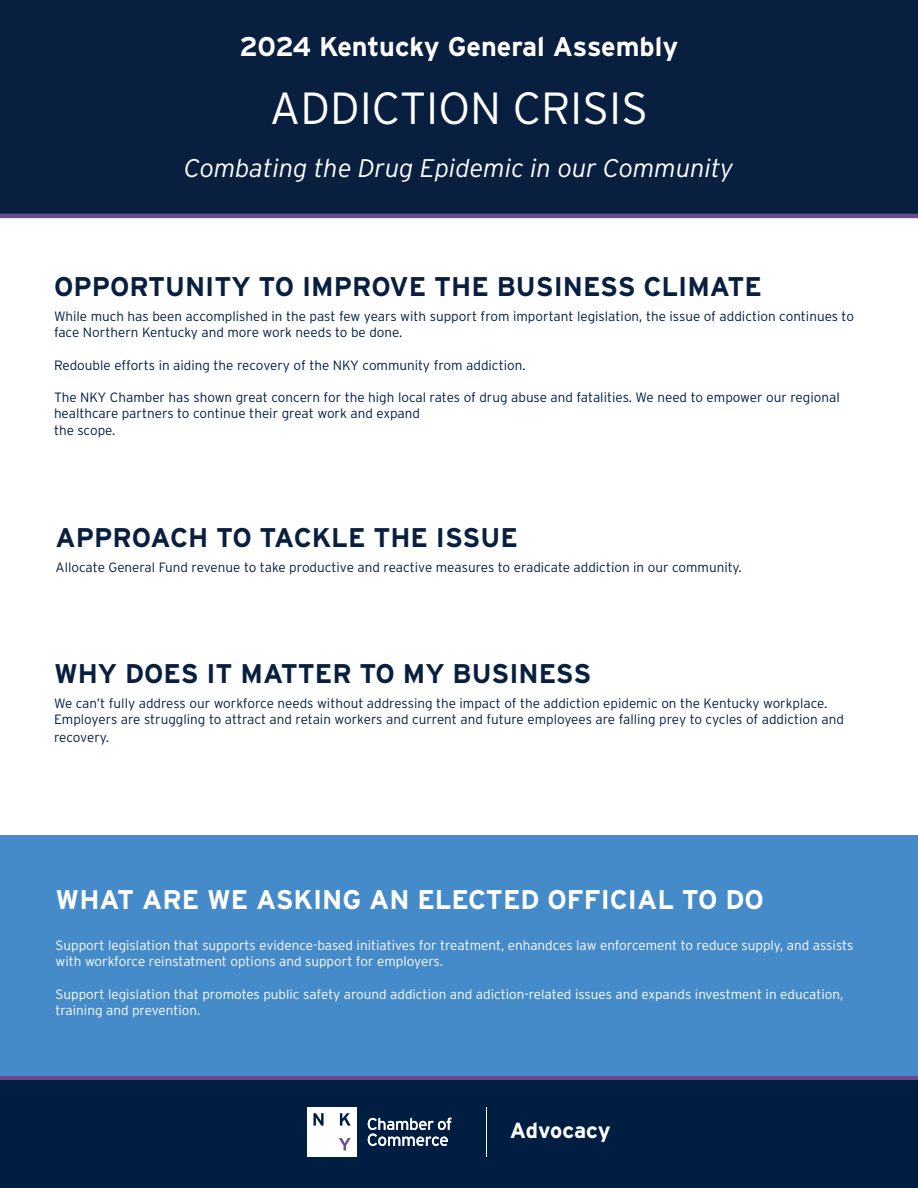
<style>
.page{position:relative;width:918px;height:1188px;background:#fff}
.page>*{position:absolute;margin:0;border:0;box-sizing:border-box;transform-origin:0 0}
.t1{font:300 45px "Interstate";color:#fff}
.t2{font:700 27px "Interstate";color:#081f3f}
.t3{font:700 27px "Interstate";color:#fff}
.t4{font:italic 300 25.5px "Interstate";color:#fff}
.t5{font:700 21.9px "Interstate";letter-spacing:-.005em;color:#fff}
.t6{font:300 13.5px/16.2px "Interstate";color:#001e42}
.t7{font:300 13.5px/16.2px "Interstate";color:#081f3f}
.t8{font:300 13.5px/16.2px "Interstate";color:#fff}
</style>
<div class="page">
<div style="left:0;top:1075px;width:918px;height:113px;background:#001e42"></div>
<hr style="left:487px;top:1107px;width:1px;height:50px;background:#fff">
<svg style="left:368px;top:1118px;width:83px;height:28px"></svg>
<svg style="left:307px;top:1107px;width:50px;height:50px"></svg>
<div style="left:0;top:0;width:918px;height:218px;background:#081f3f"></div>
<div style="left:0;top:835px;width:918px;height:240px;background:#458bc9"></div>
<h2 class="t3" style="left:240px;top:32px;width:440px">2024 Kentucky General Assembly</h2>
<h1 class="t1" style="left:270px;top:83px;width:380px">ADDICTION CRISIS</h1>
<h3 class="t4" style="left:184px;top:153px;width:551px">Combating the Drug Epidemic in our Community</h3>
<h2 class="t2" style="left:54px;top:271px;width:710px">OPPORTUNITY TO IMPROVE THE BUSINESS CLIMATE</h2>
<p class="t6" style="left:54px;top:308px;width:802px">While much has been accomplished in the past few years with support from important legislation, the issue of addiction continues to face Northern Kentucky and more work needs to be done.</p>
<p class="t6" style="left:54px;top:357px;width:473px">Redouble efforts in aiding the recovery of the NKY community from addiction.</p>
<p class="t6" style="left:54px;top:389px;width:787px">The NKY Chamber has shown great concern for the high local rates of drug abuse and fatalities. We need to empower our regional healthcare partners to continue their great work and expand<br>the scope.</p>
<h2 class="t2" style="left:56px;top:523px;width:464px">APPROACH TO TACKLE THE ISSUE</h2>
<p class="t7" style="left:56px;top:559px;width:688px">Allocate General Fund revenue to take productive and reactive measures to eradicate addiction in our community.</p>
<h2 class="t2" style="left:54px;top:659px;width:539px">WHY DOES IT MATTER TO MY BUSINESS</h2>
<p class="t7" style="left:54px;top:695px;width:791px">We can’t fully address our workforce needs without addressing the impact of the addiction epidemic on the Kentucky workplace.<br>Employers are struggling to attract and retain workers and current and future employees are falling prey to cycles of addiction and</p>
<p class="t7" style="left:54px;top:730px;width:57px">recovery.</p>
<h2 class="t3" style="left:56px;top:884px;width:710px">WHAT ARE WE ASKING AN ELECTED OFFICIAL TO DO</h2>
<p class="t8" style="left:56px;top:937px;width:799px">Support legislation that supports evidence-based initiatives for treatment, enhandces law enforcement to reduce supply, and assists with workforce reinstatment options and support for employers.</p>
<p class="t8" style="left:56px;top:986px;width:789px">Support legislation that promotes public safety around addiction and adiction-related issues and expands investment in education, training and prevention.</p>
<h3 class="t5" style="left:510px;top:1118px;width:103px">Advocacy</h3>
</div>
